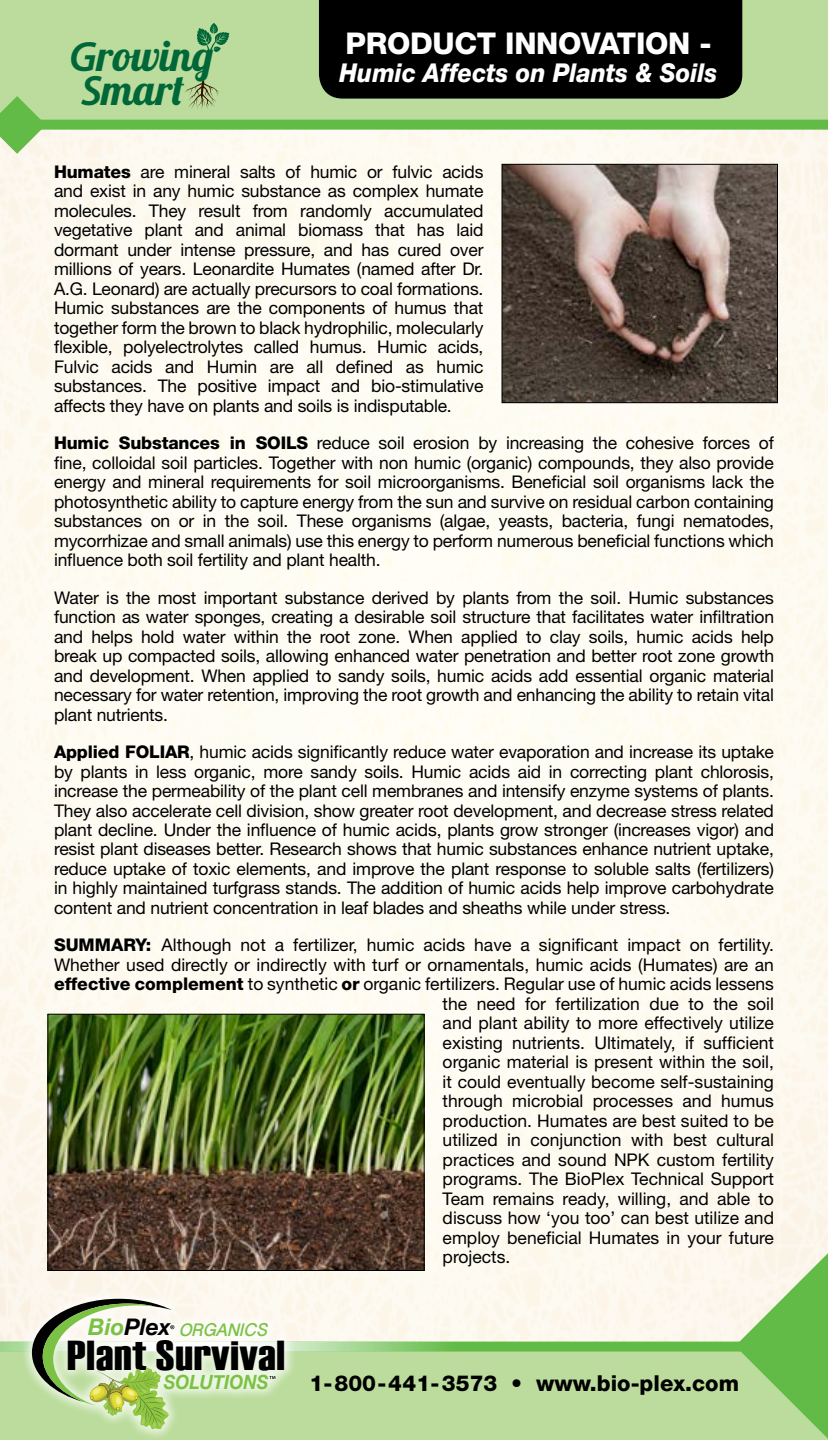
<style>
.page{position:relative;width:828px;height:1440px;background:#fff}
.page>*{position:absolute;margin:0;border:0;box-sizing:border-box;transform-origin:0 0}
.t1{font:42.6px/33.8px "Lobster 1.4";color:#006838}
.t2{font:41.8px "Haettenschweiler";letter-spacing:.02em;color:#000;scale:1.17 1}
.t3{font:800 30px "Helvetica Neue";letter-spacing:-.01em;color:#fff}
.t4{font:italic 800 26px "Helvetica Neue";color:#fff;scale:.92 1}
.t5{font:800 22px "Helvetica Neue";color:#000}
.t6{font:italic 700 19.6px "Helvetica Neue";color:#7bc244;scale:.92 1}
.t7{font:italic 700 18.2px "Malayalam Sangam MN";color:#7bc244}
.t8{font:17.6px/19.4px "Helvetica Neue";color:#000;text-align:justify}
.s1{font-family:"Myriad Pro";font-weight:600;font-style:italic}
.s2{font-weight:800}
.s3{font-family:"Helvetica Neue";font-size:22.8px}
.s4{font-family:"Helvetica Neue";font-size:22.8px;color:#010101}
</style>
<div class="page">
<div style="left:0;top:1343px;width:828px;height:97px;background:#bbdc9c"></div>
<div style="left:0;top:1342px;width:828px;height:10px;background:#62bb46"></div>
<svg style="left:735px;top:1253px;width:93px;height:186px"></svg>
<div style="left:0;top:0;width:828px;height:128px;background:#bbdc9c"></div>
<svg style="left:197px;top:23px;width:32px;height:46px"></svg>
<svg style="left:185px;top:81px;width:34px;height:28px"></svg>
<div style="left:0;top:120px;width:828px;height:10px;background:#62bb46"></div>
<svg style="left:0;top:96px;width:46px;height:58px"></svg>
<img style="left:504px;top:166px;width:272px;height:235px">
<div style="left:502px;top:164px;width:276px;height:239px;border:1px solid #000"></div>
<img style="left:49px;top:1016px;width:374px;height:253px">
<div style="left:47px;top:1014px;width:378px;height:257px;border:1px solid #000"></div>
<svg style="left:0;top:1342px;width:454px;height:10px;background:#9ad287"></svg>
<div style="left:20px;top:1287px;width:277px;height:153px;background:#fff;opacity:.75"></div>
<svg style="left:269px;top:1376px;width:6px;height:3px"></svg>
<svg style="left:32px;top:1299px;width:142px;height:131px"></svg>
<div style="left:319px;top:0;width:423px;height:99px;background:#000"></div>
<h1 class="t1" style="left:69px;top:38px;width:145px"><span class="s1">G</span>rowing<br><span class="s1">S</span>mart</h1>
<h3 class="t3" style="left:345px;top:25px;width:368px">PRODUCT INNOVATION -</h3>
<h3 class="t4" style="left:340px;top:57px;width:412px">Humic Affects on Plants &amp; Soils</h3>
<p class="t8" style="left:54px;top:161px;width:431px"><span class="s2">Humates</span> are mineral salts of humic or fulvic acids and exist in any humic substance as complex humate molecules. They result from randomly accumulated vegetative plant and animal biomass that has laid dormant under intense pressure, and has cured over millions of years. Leonardite Humates (named after Dr.<br>A.G. Leonard) are actually precursors to coal formations.<br>Humic substances are the components of humus that together form the brown to black hydrophilic, molecularly flexible, polyelectrolytes called humus. Humic acids, Fulvic acids and Humin are all defined as humic substances. The positive impact and bio-stimulative affects they have on plants and soils is indisputable.</p>
<p class="t8" style="left:54px;top:433px;width:722px"><span class="s2">Humic Substances in SOILS</span> reduce soil erosion by increasing the cohesive forces of fine, colloidal soil particles. Together with non humic (organic) compounds, they also provide energy and mineral requirements for soil microorganisms. Beneficial soil organisms lack the photosynthetic ability to capture energy from the sun and survive on residual carbon containing substances on or in the soil. These organisms (algae, yeasts, bacteria, fungi nematodes, mycorrhizae and small animals) use this energy to perform numerous beneficial functions which influence both soil fertility and plant health.</p>
<p class="t8" style="left:54px;top:587px;width:722px">Water is the most important substance derived by plants from the soil. Humic substances function as water sponges, creating a desirable soil structure that facilitates water infiltration and helps hold water within the root zone. When applied to clay soils, humic acids help break up compacted soils, allowing enhanced water penetration and better root zone growth and development. When applied to sandy soils, humic acids add essential organic material necessary for water retention, improving the root growth and enhancing the ability to retain vital plant nutrients.</p>
<p class="t8" style="left:54px;top:742px;width:722px"><span class="s2">Applied FOLIAR</span>, humic acids significantly reduce water evaporation and increase its uptake by plants in less organic, more sandy soils. Humic acids aid in correcting plant chlorosis, increase the permeability of the plant cell membranes and intensify enzyme systems of plants.<br>They also accelerate cell division, show greater root development, and decrease stress related plant decline. Under the influence of humic acids, plants grow stronger (increases vigor) and resist plant diseases better. Research shows that humic substances enhance nutrient uptake, reduce uptake of toxic elements, and improve the plant response to soluble salts (fertilizers) in highly maintained turfgrass stands. The addition of humic acids help improve carbohydrate content and nutrient concentration in leaf blades and sheaths while under stress.</p>
<p class="t8" style="left:54px;top:935px;width:722px"><span class="s2">SUMMARY:</span> Although not a fertilizer, humic acids have a significant impact on fertility.</p>
<p class="t8" style="left:54px;top:955px;width:722px">Whether used directly or indirectly with turf or ornamentals, humic acids (Humates) are an</p>
<p class="t8" style="left:54px;top:974px;width:722px"><span class="s2">effective complement</span> to synthetic <span class="s2">or</span> organic fertilizers. Regular use of humic acids lessens</p>
<p class="t8" style="left:443px;top:994px;width:333px">the need for fertilization due to the soil</p>
<p class="t8" style="left:443px;top:1013px;width:333px">and plant ability to more effectively utilize</p>
<p class="t8" style="left:443px;top:1033px;width:333px">existing nutrients. Ultimately, if sufficient</p>
<p class="t8" style="left:443px;top:1052px;width:333px">organic material is present within the soil,</p>
<p class="t8" style="left:443px;top:1072px;width:333px">it could eventually become self-sustaining</p>
<p class="t8" style="left:443px;top:1091px;width:333px">through microbial processes and humus</p>
<p class="t8" style="left:443px;top:1111px;width:333px">production. Humates are best suited to be</p>
<p class="t8" style="left:443px;top:1130px;width:333px">utilized in conjunction with best cultural</p>
<p class="t8" style="left:443px;top:1150px;width:333px">practices and sound NPK custom fertility</p>
<p class="t8" style="left:443px;top:1169px;width:333px">programs. The BioPlex Technical Support</p>
<p class="t8" style="left:443px;top:1189px;width:333px">Team remains ready, willing, and able to</p>
<p class="t8" style="left:443px;top:1208px;width:333px">discuss how ‘you too’ can best utilize and</p>
<p class="t8" style="left:443px;top:1228px;width:333px">employ beneficial Humates in your future</p>
<p class="t8" style="left:443px;top:1247px;width:69px">projects.</p>
<p class="t7" style="left:88px;top:1320px;width:186px"><span class="s3">Bio</span> <span class="s4">Plex</span> ORGANICS</p>
<h2 class="t2" style="left:67px;top:1331px;width:188px">Plant Survival</h2>
<p class="t6" style="left:164px;top:1367px;width:115px">SOLUTIONS</p>
<p class="t5" style="left:310px;top:1370px;width:431px">1-800-441-3573 • www.bio-plex.com</p>
</div>
